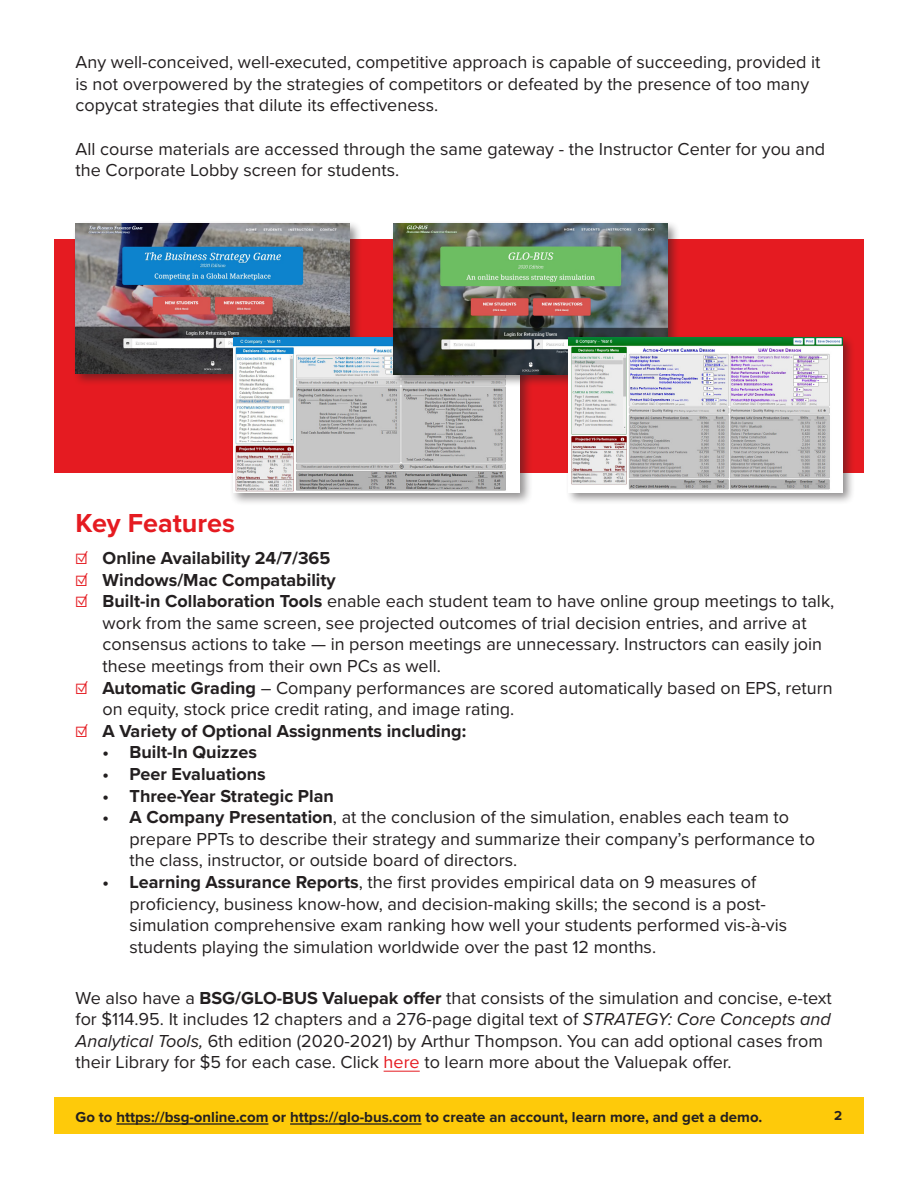
<style>
.page{position:relative;width:918px;height:1188px;background:#fff}
.page>*{position:absolute;margin:0;border:0;box-sizing:border-box;transform-origin:0 0}
.t1{font:700 27px "Proxima Nova";color:#e51b21}
.t2{font:18px/21.6px "Proxima Nova";color:#231f20}
.t3{font:700 18px "Proxima Nova";color:#231f20}
.t4{font:700 15px "Proxima Nova";color:#231f20}
.t5{font:700 13.5px "Proxima Nova";color:#231f20}
.s1{font-weight:400;color:#e51b21}
.s2{color:#e51b21}
.s3{font-weight:700}
.s4{font-style:italic}
</style>
<div class="page">
<div style="left:54px;top:1097px;width:810px;height:37px;background:#feca0a"></div>
<hr style="left:116px;top:1123px;width:152px;height:2px;background:#231f20">
<hr style="left:290px;top:1123px;width:132px;height:2px;background:#231f20">
<div style="left:54px;top:239px;width:810px;height:233px;background:#e51b21"></div>
<hr style="left:384px;top:1071px;width:36px;height:1px;background:#e51b21">
<div style="left:72px;top:220px;width:290px;height:166px;background:#231f20;opacity:.5"></div>
<img style="left:76px;top:224px;width:273px;height:149px">
<div style="left:229px;top:334px;width:304px;height:172px;background:#231f20;opacity:.5"></div>
<img style="left:233px;top:338px;width:287px;height:154px">
<div style="left:390px;top:220px;width:290px;height:167px;background:#231f20;opacity:.5"></div>
<img style="left:394px;top:224px;width:273px;height:150px">
<div style="left:565px;top:334px;width:290px;height:171px;background:#231f20;opacity:.5"></div>
<img style="left:569px;top:338px;width:273px;height:154px">
<p class="t2" style="left:76px;top:51px;width:746px">Any well-conceived, well-executed, competitive approach is capable of succeeding, provided it is not overpowered by the strategies of competitors or defeated by the presence of too many copycat strategies that dilute its effectiveness.</p>
<p class="t2" style="left:76px;top:137px;width:751px">All course materials are accessed through the same gateway - the Instructor Center for you and the Corporate Lobby screen for students.</p>
<p class="t1" style="left:76px;top:503px;width:161px">Key Features</p>
<p class="t3" style="left:76px;top:545px;width:256px"><span class="s1">☑</span> Online Availability 24/7/365</p>
<p class="t3" style="left:76px;top:566px;width:262px"><span class="s1">☑</span> Windows/Mac Compatability</p>
<p class="t2" style="left:103px;top:590px;width:733px;text-indent:-27px"><span class="s2">☑</span> <span class="s3">Built-in Collaboration Tools</span> enable each student team to have online group meetings to talk, work from the same screen, see projected outcomes of trial decision entries, and arrive at consensus actions to take — in person meetings are unnecessary. Instructors can easily join these meetings from their own PCs as well.</p>
<p class="t2" style="left:103px;top:676px;width:732px;text-indent:-27px"><span class="s2">☑</span> <span class="s3">Automatic Grading</span> – Company performances are scored automatically based on EPS, return on equity, stock price credit rating, and image rating.</p>
<p class="t3" style="left:76px;top:717px;width:392px"><span class="s1">☑</span> A Variety of Optional Assignments including:</p>
<p class="t3" style="left:103px;top:739px;width:156px">• Built-In Quizzes</p>
<p class="t3" style="left:103px;top:761px;width:165px">• Peer Evaluations</p>
<p class="t3" style="left:103px;top:782px;width:233px">• Three-Year Strategic Plan</p>
<p class="t2" style="left:130px;top:806px;width:687px;text-indent:-27px"><span class="s3">• A Company Presentation</span>, at the conclusion of the simulation, enables each team to prepare PPTs to describe their strategy and summarize their company’s performance to the class, instructor, or outside board of directors.</p>
<p class="t2" style="left:130px;top:870px;width:659px;text-indent:-27px"><span class="s3">• Learning Assurance Reports</span>, the first provides empirical data on 9 measures of proficiency, business know-how, and decision-making skills; the second is a post&shy;simulation comprehensive exam ranking how well your students performed vis-à-vis students playing the simulation worldwide over the past 12 months.</p>
<p class="t2" style="left:76px;top:986px;width:758px">We also have a <span class="s3">BSG/GLO-BUS Valuepak offer</span> that consists of the simulation and concise, e-text for $114.95. It includes 12 chapters and a 276-page digital text of <span class="s4">STRATEGY: Core Concepts and Analytical Tools,</span> 6th edition (2020-2021) by Arthur Thompson. You can add optional cases from their Library for $5 for each case. Click <span class="s2">here</span> to learn more about the Valuepak offer.</p>
<p class="t4" style="left:76px;top:1106px;width:688px">Go to https://bsg-online.com or https://glo-bus.com to create an account, learn more, and get a demo.</p>
<p class="t5" style="left:834px;top:1106px;width:10px">2</p>
</div>
